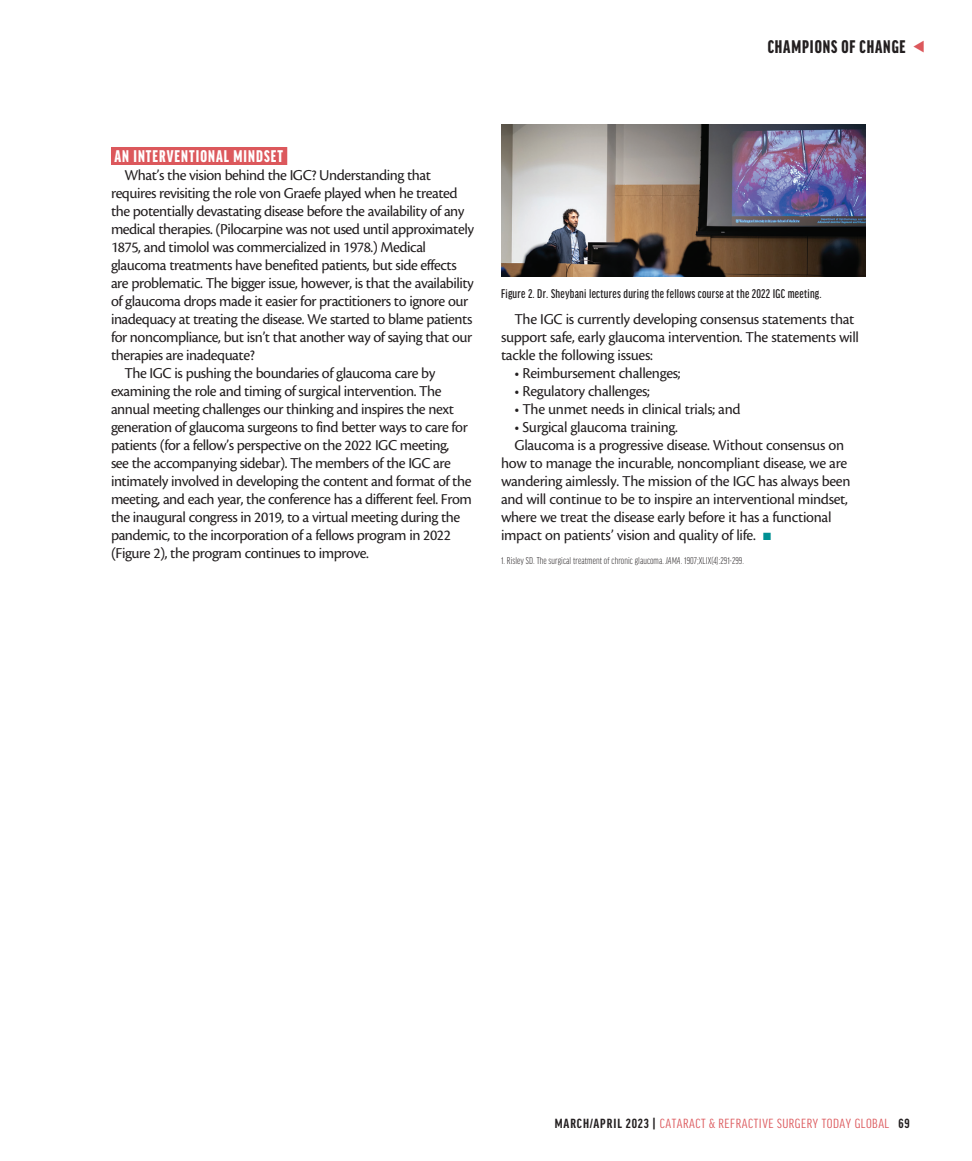
<style>
.page{position:relative;width:972px;height:1161px;background:#fff}
.page>*{position:absolute;margin:0;border:0;box-sizing:border-box;transform-origin:0 0}
.t1{font:900 extra-condensed 19.5px "Good Headline Pro";letter-spacing:.045em;color:#231f20}
.subhead{font:900 extra-condensed 18px "Good Headline Pro";letter-spacing:.06em;color:#fff}
.body{font:15.75px/18px "Cronos Pro";letter-spacing:-.03em;color:#231f20}
.t2{font:extra-condensed 14.1px "Good Headline Pro";letter-spacing:.035em;color:#dc585c;scale:1.11 1}
.t3{font:500 extra-condensed 13.5px "Good Headline Pro";letter-spacing:.02em;color:#231f20}
.footnote{font:300 extra-condensed 10.5px "Good Headline Pro";letter-spacing:.01em;color:#231f20}
.s1{color:#009093}
.s2{font-style:italic}
.s3{font-weight:700;color:#231f20}
</style>
<div class="page">
<div style="left:111px;top:147px;width:176px;height:18px;background:#dc585c"></div>
<img style="left:501px;top:125px;width:365px;height:152px">
<p class="t1" style="left:768px;top:37px;width:139px">CHAMPIONS OF CHANGE</p>
<p class="subhead" style="left:114px;top:147px;width:170px">AN INTERVENTIONAL MINDSET</p>
<p class="body" style="left:111px;top:166px;width:364px;text-indent:14px">What’s the vision behind the IGC? Understanding that requires revisiting the role von Graefe played when he treated the potentially devastating disease before the availability of any medical therapies. (Pilocarpine was not used until approximately 1875, and timolol was commercialized in 1978.) Medical glaucoma treatments have benefited patients, but side effects are problematic. The bigger issue, however, is that the availability of glaucoma drops made it easier for practitioners to ignore our inadequacy at treating the disease. We started to blame patients for noncompliance, but isn’t that another way of saying that our therapies are inadequate?</p>
<p class="body" style="left:111px;top:364px;width:362px;text-indent:14px">The IGC is pushing the boundaries of glaucoma care by examining the role and timing of surgical intervention. The annual meeting challenges our thinking and inspires the next generation of glaucoma surgeons to find better ways to care for patients (for a fellow’s perspective on the 2022 IGC meeting,<br>see the accompanying sidebar). The members of the IGC are intimately involved in developing the content and format of the meeting, and each year, the conference has a different feel. From the inaugural congress in 2019, to a virtual meeting during the pandemic, to the incorporation of a fellows program in 2022 (Figure 2), the program continues to improve.</p>
<p class="t3" style="left:501px;top:287px;width:322px">Figure 2. Dr. Sheybani lectures during the fellows course at the 2022 IGC meeting.</p>
<p class="body" style="left:501px;top:310px;width:360px;text-indent:14px">The IGC is currently developing consensus statements that support safe, early glaucoma intervention. The statements will tackle the following issues:</p>
<p class="body" style="left:514px;top:364px;width:168px">• Reimbursement challenges;</p>
<p class="body" style="left:514px;top:382px;width:137px">• Regulatory challenges;</p>
<p class="body" style="left:514px;top:400px;width:228px">• The unmet needs in clinical trials; and</p>
<p class="body" style="left:514px;top:418px;width:165px">• Surgical glaucoma training.</p>
<p class="body" style="left:501px;top:436px;width:351px;text-indent:14px">Glaucoma is a progressive disease. Without consensus on how to manage the incurable, noncompliant disease, we are wandering aimlessly. The mission of the IGC has always been and will continue to be to inspire an interventional mindset, where we treat the disease early before it has a functional impact on patients’ vision and quality of life. <span class="s1">■</span></p>
<p class="footnote" style="left:501px;top:555px;width:245px">1. Risley SD. The surgical treatment of chronic glaucoma. <span class="s2">JAMA</span>. 1907;XLIX(4):291-299.</p>
<p class="t2" style="left:555px;top:1117px;width:321px"><span class="s3">MARCH/APRIL 2023 |</span> CATARACT &amp; REFRACTIVE SURGERY TODAY GLOBAL <span class="s3">69</span></p>
</div>
